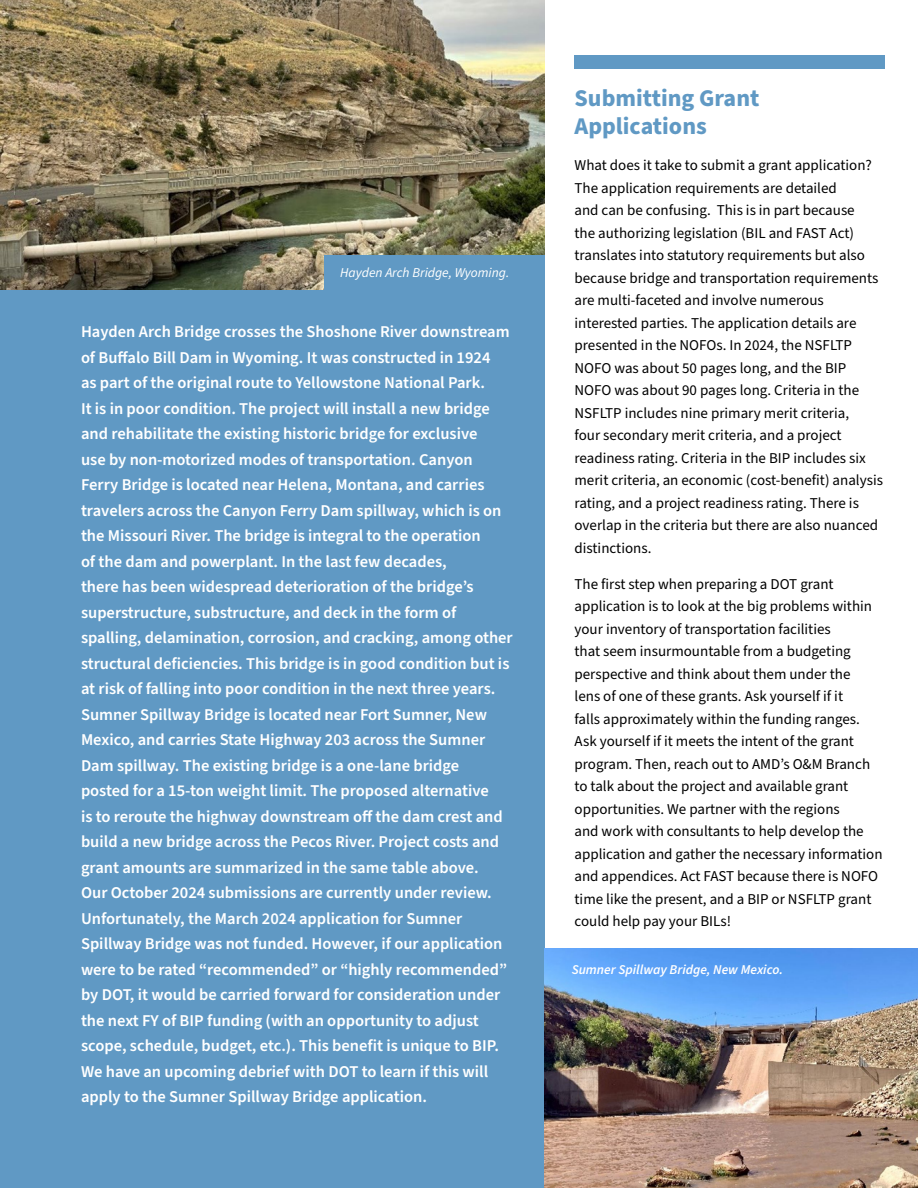
<style>
.page{position:relative;width:918px;height:1188px;background:#fff}
.page>*{position:absolute;margin:0;border:0;box-sizing:border-box;transform-origin:0 0}
.Body{font:700 24px/28.5px "Source Sans Pro";color:#6099c4}
.Body-2{font:600 16.5px/25.5px "Source Sans Pro";color:#fff}
.Body-3{font:15px/22.5px "Source Sans Pro";color:#000}
.t1{font:italic 600 13.5px "Source Sans Pro";color:#fff}
.t2{font:italic 13.5px "Source Sans Pro";color:#fff}
</style>
<div class="page">
<div style="left:0;top:0;width:544px;height:1188px;background:#6099c4"></div>
<img style="left:0;top:0;width:544px;height:289px">
<div style="left:324px;top:255px;width:220px;height:48px;background:#6099c4"></div>
<div style="left:575px;top:55px;width:310px;height:14px;background:#6099c4"></div>
<img style="left:544px;top:948px;width:374px;height:240px">
<p class="t2" style="left:340px;top:263px;width:171px">Hayden Arch Bridge, Wyoming.</p>
<p class="Body-2" style="left:81px;top:319px;width:433px">Hayden Arch Bridge crosses the Shoshone River downstream of Buffalo Bill Dam in Wyoming. It was constructed in 1924<br>as part of the original route to Yellowstone National Park.<br>It is in poor condition. The project will install a new bridge and rehabilitate the existing historic bridge for exclusive<br>use by non-motorized modes of transportation. Canyon Ferry Bridge is located near Helena, Montana, and carries travelers across the Canyon Ferry Dam spillway, which is on the Missouri River. The bridge is integral to the operation<br>of the dam and powerplant. In the last few decades,<br>there has been widespread deterioration of the bridge’s superstructure, substructure, and deck in the form of spalling, delamination, corrosion, and cracking, among other structural deficiencies. This bridge is in good condition but is at risk of falling into poor condition in the next three years.<br>Sumner Spillway Bridge is located near Fort Sumner, New Mexico, and carries State Highway 203 across the Sumner Dam spillway. The existing bridge is a one-lane bridge<br>posted for a 15-ton weight limit. The proposed alternative<br>is to reroute the highway downstream off the dam crest and build a new bridge across the Pecos River. Project costs and grant amounts are summarized in the same table above.<br>Our October 2024 submissions are currently under review.<br>Unfortunately, the March 2024 application for Sumner Spillway Bridge was not funded. However, if our application were to be rated “recommended” or “highly recommended” by DOT, it would be carried forward for consideration under the next FY of BIP funding (with an opportunity to adjust scope, schedule, budget, etc.). This benefit is unique to BIP.<br>We have an upcoming debrief with DOT to learn if this will apply to the Sumner Spillway Bridge application.</p>
<p class="Body" style="left:575px;top:84px;width:186px">Submitting Grant<br>Applications</p>
<p class="Body-3" style="left:575px;top:154px;width:310px">What does it take to submit a grant application?<br>The application requirements are detailed<br>and can be confusing. This is in part because<br>the authorizing legislation (BIL and FAST Act) translates into statutory requirements but also because bridge and transportation requirements are multi-faceted and involve numerous interested parties. The application details are presented in the NOFOs. In 2024, the NSFLTP NOFO was about 50 pages long, and the BIP NOFO was about 90 pages long. Criteria in the NSFLTP includes nine primary merit criteria,<br>four secondary merit criteria, and a project readiness rating. Criteria in the BIP includes six merit criteria, an economic (cost-benefit) analysis rating, and a project readiness rating. There is overlap in the criteria but there are also nuanced distinctions.</p>
<p class="Body-3" style="left:575px;top:573px;width:310px">The first step when preparing a DOT grant application is to look at the big problems within your inventory of transportation facilities<br>that seem insurmountable from a budgeting perspective and think about them under the<br>lens of one of these grants. Ask yourself if it<br>falls approximately within the funding ranges.<br>Ask yourself if it meets the intent of the grant program. Then, reach out to AMD’s O&amp;M Branch to talk about the project and available grant opportunities. We partner with the regions<br>and work with consultants to help develop the application and gather the necessary information and appendices. Act FAST because there is NOFO time like the present, and a BIP or NSFLTP grant could help pay your BILs!</p>
<p class="t1" style="left:572px;top:961px;width:213px">Sumner Spillway Bridge, New Mexico.</p>
</div>
